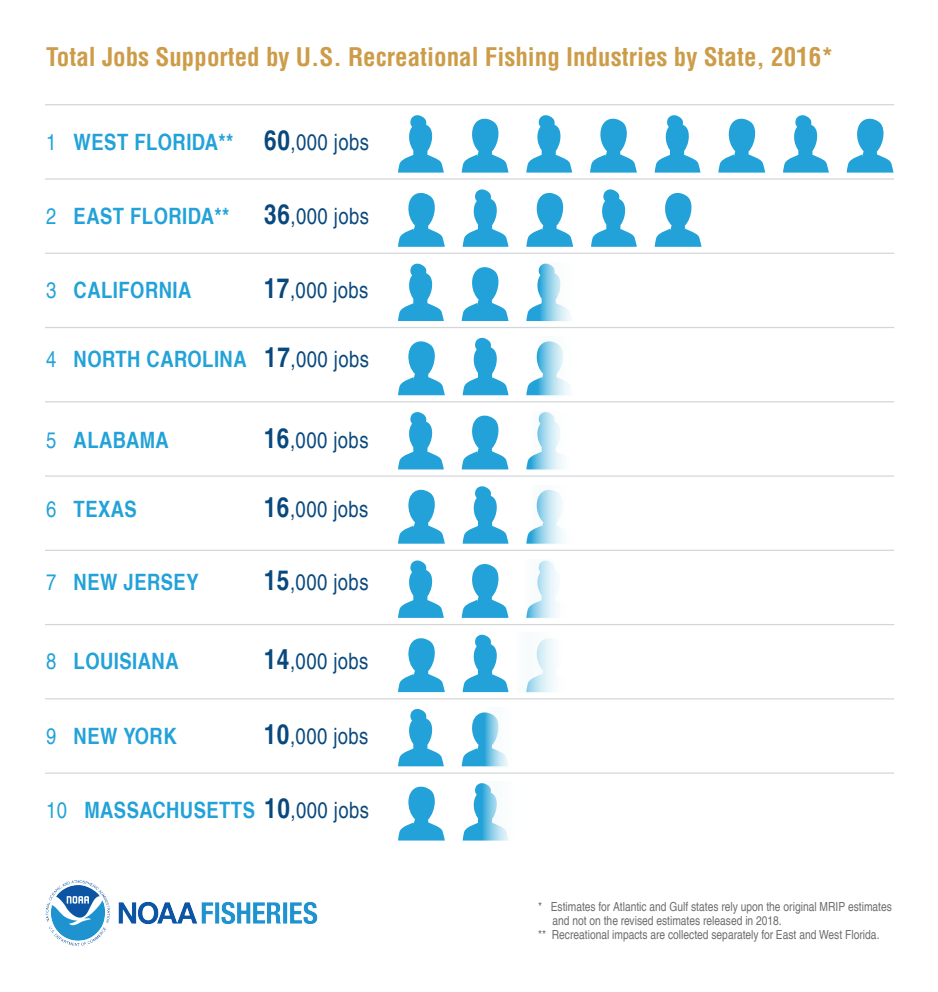
<style>
.page{position:relative;width:938px;height:992px;background:#fff}
.page>*{position:absolute;margin:0;border:0;box-sizing:border-box;transform-origin:0 0}
.t1{font:700 condensed 25px "Helvetica LT Pro";color:#cc9c48}
.t2{font:700 condensed 22.5px "Helvetica LT Pro";letter-spacing:.02em;color:#22a2d8}
.t3{font:condensed 22.5px "Helvetica LT Pro";letter-spacing:.02em;color:#09487d}
.t4{font:condensed 12.5px "Helvetica LT Pro";color:#6c6d70}
.s1{font-weight:400}
.s2{font-size:27.5px;color:#09487d}
.s3{font-weight:400;color:#09487d}
.s4{font-weight:700;font-size:27.5px}
</style>
<div class="page">
<hr style="left:45px;top:772px;width:849px;height:1px;background:#d5d6d8">
<hr style="left:45px;top:698px;width:849px;height:1px;background:#d5d6d8">
<hr style="left:45px;top:624px;width:849px;height:1px;background:#d5d6d8">
<hr style="left:45px;top:549px;width:849px;height:2px;background:#d5d6d8">
<hr style="left:45px;top:475px;width:849px;height:1px;background:#d5d6d8">
<hr style="left:45px;top:401px;width:849px;height:1px;background:#d5d6d8">
<hr style="left:45px;top:327px;width:849px;height:1px;background:#d5d6d8">
<hr style="left:45px;top:252px;width:849px;height:2px;background:#d5d6d8">
<hr style="left:45px;top:178px;width:849px;height:1px;background:#d5d6d8">
<hr style="left:45px;top:104px;width:849px;height:1px;background:#d5d6d8">
<svg style="left:846px;top:118px;width:47px;height:54px"></svg>
<svg style="left:461px;top:118px;width:47px;height:54px"></svg>
<svg style="left:398px;top:115px;width:46px;height:57px"></svg>
<svg style="left:590px;top:118px;width:47px;height:54px"></svg>
<svg style="left:526px;top:115px;width:46px;height:57px"></svg>
<svg style="left:718px;top:118px;width:47px;height:54px"></svg>
<svg style="left:654px;top:115px;width:46px;height:57px"></svg>
<svg style="left:783px;top:115px;width:45px;height:57px"></svg>
<svg style="left:654px;top:193px;width:47px;height:54px"></svg>
<svg style="left:398px;top:193px;width:47px;height:54px"></svg>
<svg style="left:526px;top:193px;width:47px;height:54px"></svg>
<svg style="left:462px;top:189px;width:46px;height:58px"></svg>
<svg style="left:591px;top:189px;width:46px;height:58px"></svg>
<svg style="left:461px;top:267px;width:47px;height:54px"></svg>
<svg style="left:398px;top:263px;width:46px;height:58px"></svg>
<svg style="left:526px;top:269px;width:13px;height:52px"></svg>
<svg style="left:539px;top:263px;width:33px;height:59px"></svg>
<svg style="left:398px;top:341px;width:47px;height:54px"></svg>
<svg style="left:526px;top:354px;width:11px;height:41px"></svg>
<svg style="left:462px;top:337px;width:46px;height:58px"></svg>
<svg style="left:537px;top:341px;width:33px;height:55px"></svg>
<svg style="left:461px;top:415px;width:47px;height:54px"></svg>
<svg style="left:398px;top:412px;width:46px;height:57px"></svg>
<svg style="left:526px;top:458px;width:4px;height:11px"></svg>
<svg style="left:530px;top:412px;width:33px;height:58px"></svg>
<svg style="left:526px;top:532px;width:4px;height:11px"></svg>
<svg style="left:398px;top:489px;width:47px;height:54px"></svg>
<svg style="left:462px;top:486px;width:46px;height:57px"></svg>
<svg style="left:530px;top:489px;width:33px;height:55px"></svg>
<svg style="left:461px;top:564px;width:47px;height:53px"></svg>
<svg style="left:398px;top:560px;width:46px;height:57px"></svg>
<svg style="left:526px;top:560px;width:31px;height:58px"></svg>
<svg style="left:398px;top:638px;width:47px;height:54px"></svg>
<svg style="left:462px;top:634px;width:46px;height:58px"></svg>
<svg style="left:526px;top:638px;width:28px;height:54px"></svg>
<svg style="left:461px;top:712px;width:23px;height:54px"></svg>
<svg style="left:398px;top:708px;width:46px;height:58px"></svg>
<svg style="left:484px;top:712px;width:24px;height:55px"></svg>
<svg style="left:398px;top:786px;width:47px;height:54px"></svg>
<svg style="left:462px;top:783px;width:19px;height:57px"></svg>
<svg style="left:481px;top:783px;width:27px;height:57px"></svg>
<img style="left:45px;top:880px;width:273px;height:65px">
<p class="t1" style="left:46px;top:40px;width:788px">Total Jobs Supported by U.S. Recreational Fishing Industries by State, 2016*</p>
<p class="t2" style="left:46px;top:128px;width:324px"><span class="s1">1</span> WEST FLORIDA** <span class="s2">60</span><span class="s3">,000 jobs</span></p>
<p class="t2" style="left:46px;top:202px;width:185px"><span class="s1">2</span> EAST FLORIDA**</p>
<p class="t3" style="left:264px;top:203px;width:106px"><span class="s4">36</span>,000 jobs</p>
<p class="t2" style="left:46px;top:277px;width:147px"><span class="s1">3</span> CALIFORNIA</p>
<p class="t3" style="left:264px;top:277px;width:106px"><span class="s4">17</span>,000 jobs</p>
<p class="t2" style="left:46px;top:346px;width:324px"><span class="s1">4</span> NORTH CAROLINA <span class="s2">17</span><span class="s3">,000 jobs</span></p>
<p class="t2" style="left:46px;top:426px;width:124px"><span class="s1">5</span> ALABAMA</p>
<p class="t3" style="left:264px;top:426px;width:106px"><span class="s4">16</span>,000 jobs</p>
<p class="t2" style="left:46px;top:495px;width:92px"><span class="s1">6</span> TEXAS</p>
<p class="t3" style="left:264px;top:495px;width:106px"><span class="s4">16</span>,000 jobs</p>
<p class="t2" style="left:46px;top:568px;width:154px"><span class="s1">7</span> NEW JERSEY</p>
<p class="t3" style="left:264px;top:568px;width:106px"><span class="s4">15</span>,000 jobs</p>
<p class="t2" style="left:46px;top:647px;width:134px"><span class="s1">8</span> LOUISIANA</p>
<p class="t3" style="left:264px;top:648px;width:106px"><span class="s4">14</span>,000 jobs</p>
<p class="t2" style="left:46px;top:722px;width:132px"><span class="s1">9</span> NEW YORK</p>
<p class="t3" style="left:264px;top:722px;width:106px"><span class="s4">10</span>,000 jobs</p>
<p class="t2" style="left:46px;top:796px;width:324px"><span class="s1">10</span> MASSACHUSETTS <span class="s2">10</span><span class="s3">,000 jobs</span></p>
<p class="t4" style="left:538px;top:899px;width:355px">* Estimates for Atlantic and Gulf states rely upon the original MRIP estimates</p>
<p class="t4" style="left:552px;top:913px;width:231px">and not on the revised estimates released in 2018.</p>
<p class="t4" style="left:538px;top:927px;width:343px">** Recreational impacts are collected separately for East and West Florida.</p>
</div>
